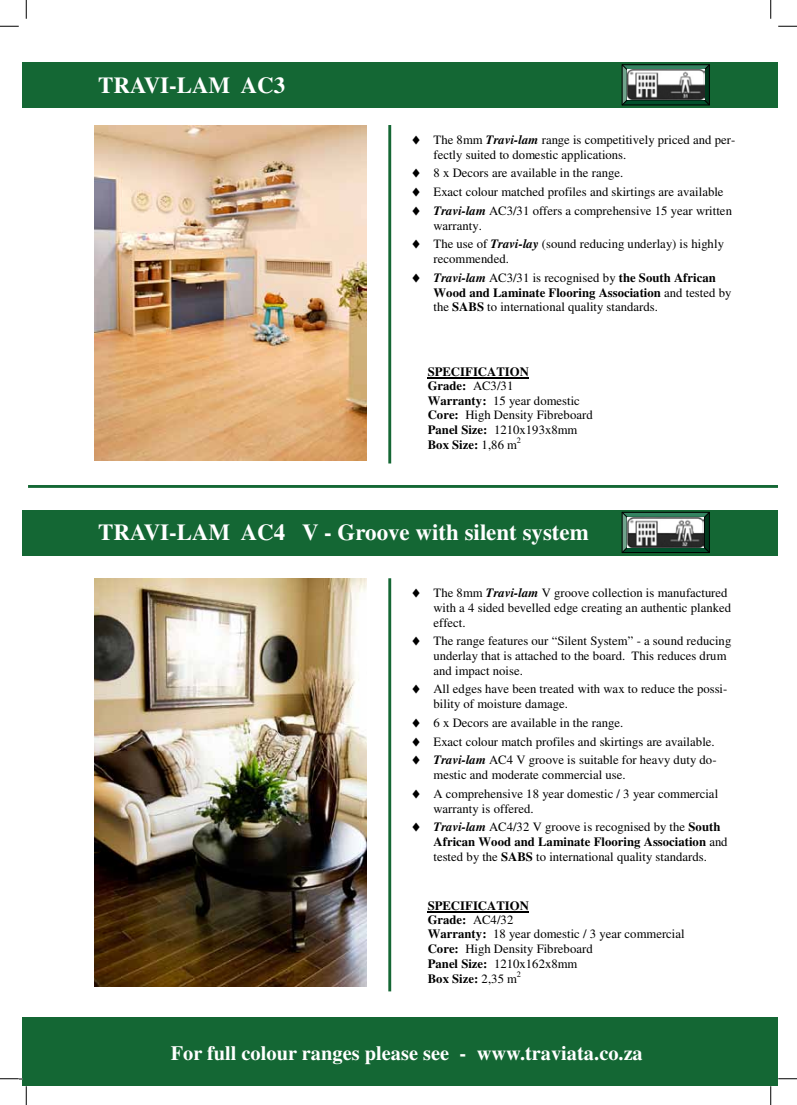
<style>
.page{position:relative;width:797px;height:1105px;background:#fff}
.page>*{position:absolute;margin:0;border:0;box-sizing:border-box;transform-origin:0 0}
.t1{font:700 23px "Times";color:#fff}
.t2{font:700 20.38px "Times";color:#fff}
.t3{font:12.75px/14.6px "Times";color:#000}
.s1{font-weight:700;font-style:italic}
.s2{font-weight:700}
</style>
<div class="page">
<div style="left:23px;top:1017px;width:754px;height:69px;background:#146734"></div>
<hr style="left:28px;top:485px;width:749px;height:3px;background:#146734">
<hr style="left:388px;top:125px;width:3px;height:338px;background:#146734">
<hr style="left:388px;top:578px;width:3px;height:413px;background:#146734">
<hr style="left:428px;top:377px;width:101px;height:1px;background:#000">
<img style="left:95px;top:125px;width:272px;height:335px">
<div style="left:23px;top:62px;width:754px;height:46px;background:#146734"></div>
<div style="left:23px;top:510px;width:754px;height:45px;background:#146734"></div>
<hr style="left:428px;top:911px;width:101px;height:1px;background:#000">
<img style="left:95px;top:578px;width:272px;height:409px">
<svg style="left:621px;top:511px;width:89px;height:42px;background:#20523b"></svg>
<img style="left:627px;top:518px;width:77px;height:29px">
<svg style="left:621px;top:64px;width:89px;height:42px"></svg>
<img style="left:627px;top:70px;width:77px;height:30px">
<svg style="left:0;top:25px;width:19px;height:2px"></svg>
<svg style="left:778px;top:25px;width:19px;height:2px"></svg>
<svg style="left:0;top:1078px;width:22px;height:2px"></svg>
<svg style="left:778px;top:1078px;width:19px;height:2px"></svg>
<svg style="left:25px;top:0;width:2px;height:19px"></svg>
<svg style="left:25px;top:1086px;width:2px;height:19px"></svg>
<svg style="left:770px;top:0;width:1px;height:19px"></svg>
<svg style="left:770px;top:1086px;width:2px;height:19px"></svg>
<h1 class="t1" style="left:98px;top:77px;width:188px">TRAVI-LAM AC3</h1>
<p class="t3" style="left:433px;top:132px;width:303px;line-height:15px;text-indent:-23px">♦ The 8mm <span class="s1">Travi-lam</span> range is competitively priced and per&shy;fectly suited to domestic applications.</p>
<p class="t3" style="left:410px;top:164px;width:323px;line-height:18.8px">♦ 8 x Decors are available in the range.<br>♦ Exact colour matched profiles and skirtings are available ♦ <span class="s1">Travi-lam</span> AC3/31 offers a comprehensive 15 year written</p>
<p class="t3" style="left:410px;top:216px;width:315px;line-height:18.4px;text-indent:23px">warranty.<br>♦ The use of <span class="s1">Travi-lay</span> (sound reducing underlay) is highly</p>
<p class="t3" style="left:410px;top:250px;width:307px;line-height:18.4px;text-indent:23px">recommended.<br>♦ <span class="s1">Travi-lam</span> AC3/31 is recognised by <span class="s2">the South African</span></p>
<p class="t3" style="left:433px;top:285px;width:299px"><span class="s2">Wood and Laminate Flooring Association</span> and tested by the <span class="s2">SABS</span> to international quality standards.</p>
<p class="t3" style="left:428px;top:364px;width:166px"><span class="s2">SPECIFICATION<br>Grade:</span> AC3/31<br><span class="s2">Warranty:</span> 15 year domestic<br><span class="s2">Core:</span> High Density Fibreboard<br><span class="s2">Panel Size:</span> 1210x193x8mm<br><span class="s2">Box Size:</span> 1,86 m<sup>2</sup></p>
<h1 class="t1" style="left:98px;top:524px;width:492px">TRAVI-LAM AC4 V - Groove with silent system</h1>
<p class="t3" style="left:433px;top:585px;width:299px;text-indent:-23px">♦ The 8mm <span class="s1">Travi-lam</span> V groove collection is manufactured with a 4 sided bevelled edge creating an authentic planked effect.</p>
<p class="t3" style="left:433px;top:633px;width:299px;text-indent:-23px">♦ The range features our “Silent System” - a sound reducing underlay that is attached to the board. This reduces drum and impact noise.</p>
<p class="t3" style="left:433px;top:681px;width:295px;line-height:15.1px;text-indent:-23px">♦ All edges have been treated with wax to reduce the possi&shy;bility of moisture damage.</p>
<p class="t3" style="left:410px;top:713px;width:307px;line-height:18.8px">♦ 6 x Decors are available in the range.<br>♦ Exact colour match profiles and skirtings are available. ♦ <span class="s1">Travi-lam</span> AC4 V groove is suitable for heavy duty do-</p>
<p class="t3" style="left:410px;top:766px;width:309px;line-height:18.4px;text-indent:23px">mestic and moderate commercial use.<br>♦ A comprehensive 18 year domestic / 3 year commercial</p>
<p class="t3" style="left:410px;top:799px;width:311px;line-height:18.4px;text-indent:23px">warranty is offered.<br>♦ <span class="s1">Travi-lam</span> AC4/32 V groove is recognised by the <span class="s2">South</span></p>
<p class="t3" style="left:433px;top:834px;width:295px"><span class="s2">African Wood and Laminate Flooring Association</span> and tested by the <span class="s2">SABS</span> to international quality standards.</p>
<p class="t3" style="left:428px;top:898px;width:258px"><span class="s2">SPECIFICATION<br>Grade:</span> AC4/32<br><span class="s2">Warranty:</span> 18 year domestic / 3 year commercial<br><span class="s2">Core:</span> High Density Fibreboard<br><span class="s2">Panel Size:</span> 1210x162x8mm<br><span class="s2">Box Size:</span> 2,35 m<sup>2</sup></p>
<h2 class="t2" style="left:171px;top:1046px;width:473px">For full colour ranges please see - www.traviata.co.za</h2>
</div>
